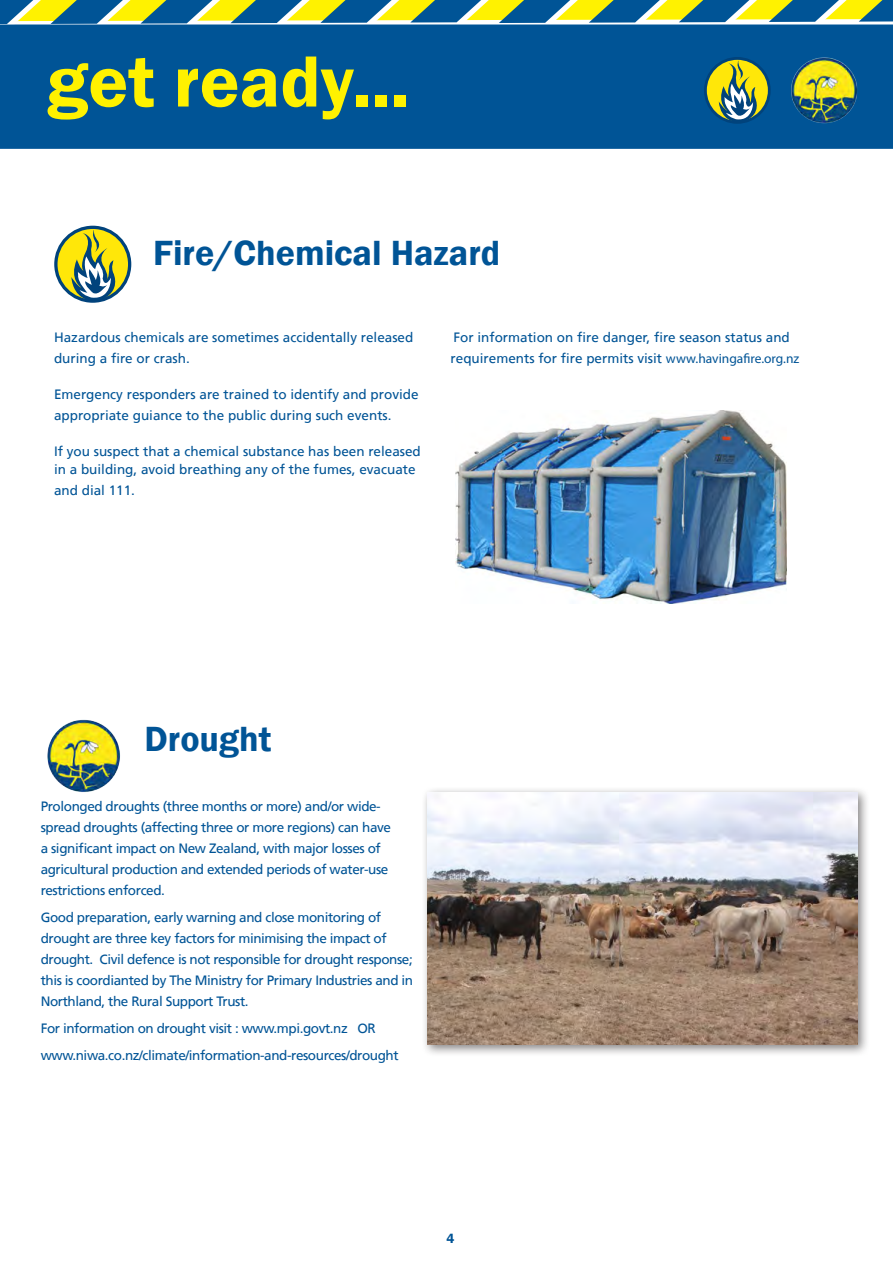
<style>
.page{position:relative;width:893px;height:1263px;background:#fff}
.page>*{position:absolute;margin:0;border:0;box-sizing:border-box;transform-origin:0 0}
.t1{font:600 75px "Franklin Gothic";color:#fff200}
.t2{font:600 36px "Franklin Gothic";color:#005496}
.t3{font:13.5px/21px "Frutiger";letter-spacing:-.03em;color:#005496}
.t4{font:13.5px/21px "Frutiger";color:#005496}
.t5{font:600 13.5px "Franklin Gothic";color:#005496}
.s1{font-family:"Myriad Pro"}
</style>
<div class="page">
<svg style="left:56px;top:228px;width:74px;height:73px"></svg>
<div style="left:54px;top:226px;width:77px;height:77px;border:3px solid #01437c;border-radius:50%"></div>
<svg style="left:68px;top:230px;width:54px;height:72px;background:#a8b35d"></svg>
<img style="left:455px;top:410px;width:331px;height:194px">
<div style="left:422px;top:786px;width:448px;height:271px;background:#231f20;opacity:.55"></div>
<img style="left:428px;top:792px;width:429px;height:252px">
<img style="left:47px;top:719px;width:73px;height:73px">
<div style="left:0;top:25px;width:893px;height:124px;background:#005496"></div>
<svg style="left:0;top:0;width:893px;height:25px;background:#82a779"></svg>
<img style="left:791px;top:57px;width:66px;height:67px">
<svg style="left:706px;top:59px;width:64px;height:64px"></svg>
<div style="left:704px;top:57px;width:67px;height:67px;border:3px solid #01437c;border-radius:50%"></div>
<svg style="left:716px;top:61px;width:47px;height:62px;background:#9aa957"></svg>
<p class="t1" style="left:47px;top:35px;width:365px">get ready...</p>
<p class="t2" style="left:153px;top:231px;width:349px">Fire/Chemical Hazard</p>
<p class="t4" style="left:54px;top:326px;width:361px">Hazardous chemicals are sometimes accidentally released</p>
<p class="t4" style="left:54px;top:347px;width:137px">during a fire or crash.</p>
<p class="t4" style="left:54px;top:383px;width:366px">Emergency responders are trained to identify and provide appropriate guiance to the public during such events.</p>
<p class="t4" style="left:54px;top:442px;width:368px;line-height:18px">If you suspect that a chemical substance has been released in a building, avoid breathing any of the fumes, evacuate</p>
<p class="t4" style="left:54px;top:479px;width:83px">and dial 111.</p>
<p class="t4" style="left:451px;top:326px;width:350px">For information on fire danger, fire season status and requirements for fire permits visit <span class="s1">www.havingafire.org.nz</span></p>
<p class="t2" style="left:145px;top:716px;width:128px">Drought</p>
<p class="t3" style="left:41px;top:795px;width:352px">Prolonged droughts (three months or more) and/or wide&shy;spread droughts (affecting three or more regions) can have a significant impact on New Zealand, with major losses of agricultural production and extended periods of water-use restrictions enforced.</p>
<p class="t3" style="left:41px;top:906px;width:374px">Good preparation, early warning and close monitoring of drought are three key factors for minimising the impact of drought. Civil defence is not responsible for drought response; this is coordianted by The Ministry for Primary Industries and in Northland, the Rural Support Trust.</p>
<p class="t3" style="left:41px;top:1014px;width:360px;line-height:27px">For information on drought visit : www.mpi.govt.nz OR www.niwa.co.nz/climate/information-and-resources/drought</p>
<p class="t5" style="left:446px;top:1230px;width:9px">4</p>
</div>
